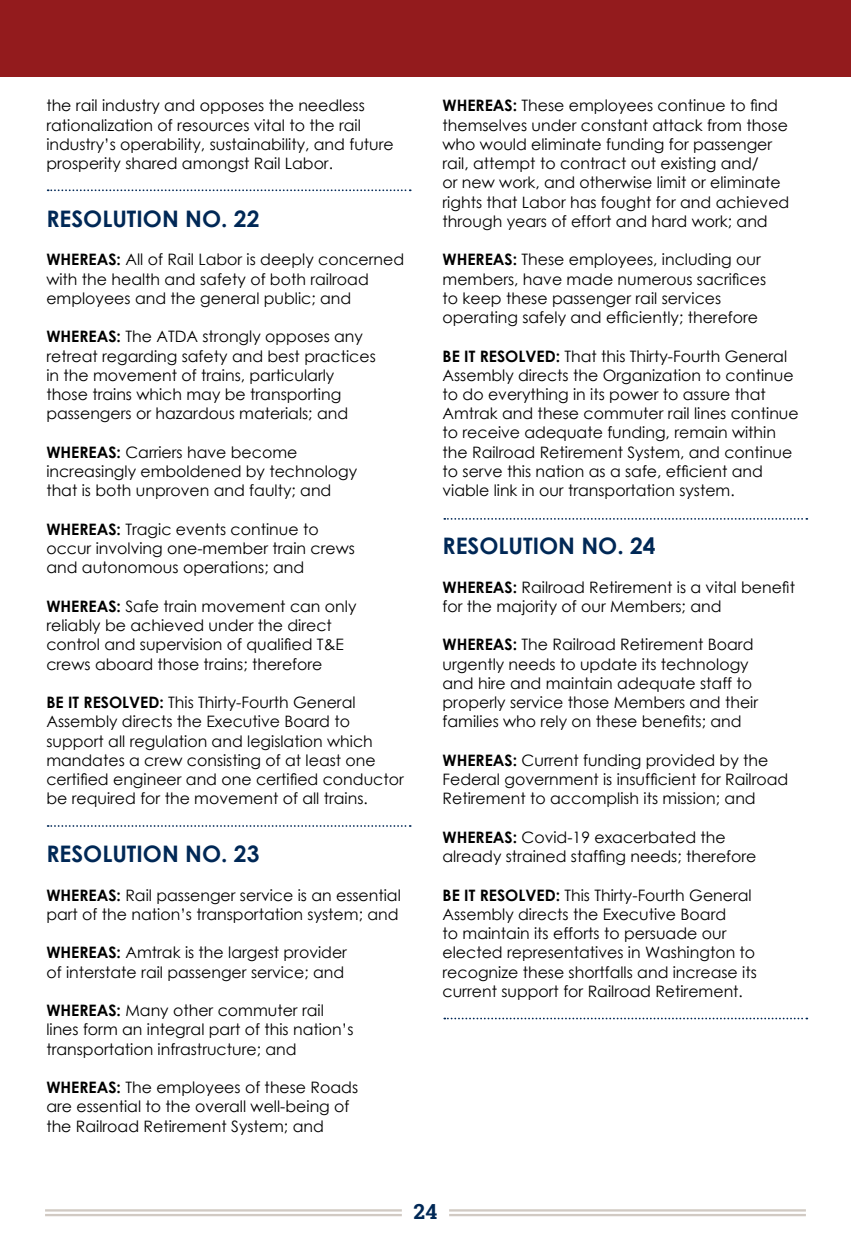
<style>
.page{position:relative;width:851px;height:1260px;background:#fff}
.page>*{position:absolute;margin:0;border:0;box-sizing:border-box;transform-origin:0 0}
.t1{font:700 22.75px "Century Gothic";color:#002856}
.t2{font:700 21px "Roboto Slab";color:#002856}
.t3{font:15.75px/19.2px "Century Gothic";color:#000}
.s1{font-weight:700}
</style>
<div class="page">
<div style="left:0;top:0;width:850px;height:77px;background:#931b1d"></div>
<hr style="left:45px;top:1209px;width:357px;height:3px;background:#d1cac3">
<hr style="left:45px;top:1214px;width:357px;height:2px;background:#d1cac3">
<hr style="left:449px;top:1209px;width:356px;height:3px;background:#d1cac3">
<hr style="left:449px;top:1214px;width:356px;height:2px;background:#d1cac3">
<svg style="left:48px;top:189px;width:362px;height:2px"></svg>
<svg style="left:48px;top:825px;width:362px;height:2px"></svg>
<svg style="left:444px;top:518px;width:363px;height:2px"></svg>
<svg style="left:444px;top:1018px;width:363px;height:1px"></svg>
<p class="t3" style="left:46px;top:96px;width:349px">the rail industry and opposes the needless rationalization of resources vital to the rail industry’s operability, sustainability, and future prosperity shared amongst Rail Labor.</p>
<h1 class="t1" style="left:46px;top:201px;width:214px">RESOLUTION NO. 22</h1>
<p class="t3" style="left:46px;top:250px;width:359px"><span class="s1">WHEREAS:</span> All of Rail Labor is deeply concerned with the health and safety of both railroad employees and the general public; and</p>
<p class="t3" style="left:46px;top:327px;width:331px"><span class="s1">WHEREAS:</span> The ATDA strongly opposes any retreat regarding safety and best practices in the movement of trains, particularly those trains which may be transporting passengers or hazardous materials; and</p>
<p class="t3" style="left:46px;top:442px;width:312px"><span class="s1">WHEREAS:</span> Carriers have become increasingly emboldened by technology that is both unproven and faulty; and</p>
<p class="t3" style="left:46px;top:519px;width:310px"><span class="s1">WHEREAS:</span> Tragic events continue to occur involving one-member train crews and autonomous operations; and</p>
<p class="t3" style="left:46px;top:596px;width:311px"><span class="s1">WHEREAS:</span> Safe train movement can only reliably be achieved under the direct control and supervision of qualified T&amp;E crews aboard those trains; therefore</p>
<p class="t3" style="left:46px;top:692px;width:359px"><span class="s1">BE IT RESOLVED:</span> This Thirty-Fourth General Assembly directs the Executive Board to support all regulation and legislation which mandates a crew consisting of at least one certified engineer and one certified conductor be required for the movement of all trains.</p>
<h1 class="t1" style="left:46px;top:837px;width:214px">RESOLUTION NO. 23</h1>
<p class="t3" style="left:46px;top:885px;width:356px"><span class="s1">WHEREAS:</span> Rail passenger service is an essential part of the nation’s transportation system; and</p>
<p class="t3" style="left:46px;top:943px;width:302px"><span class="s1">WHEREAS:</span> Amtrak is the largest provider of interstate rail passenger service; and</p>
<p class="t3" style="left:46px;top:1001px;width:308px"><span class="s1">WHEREAS:</span> Many other commuter rail lines form an integral part of this nation’s transportation infrastructure; and</p>
<p class="t3" style="left:46px;top:1078px;width:313px"><span class="s1">WHEREAS:</span> The employees of these Roads are essential to the overall well-being of the Railroad Retirement System; and</p>
<p class="t3" style="left:442px;top:96px;width:348px"><span class="s1">WHEREAS:</span> These employees continue to find themselves under constant attack from those who would eliminate funding for passenger rail, attempt to contract out existing and/<br>or new work, and otherwise limit or eliminate rights that Labor has fought for and achieved through years of effort and hard work; and</p>
<p class="t3" style="left:442px;top:250px;width:325px"><span class="s1">WHEREAS:</span> These employees, including our members, have made numerous sacrifices to keep these passenger rail services operating safely and efficiently; therefore</p>
<p class="t3" style="left:442px;top:346px;width:358px"><span class="s1">BE IT RESOLVED:</span> That this Thirty-Fourth General Assembly directs the Organization to continue to do everything in its power to assure that Amtrak and these commuter rail lines continue to receive adequate funding, remain within the Railroad Retirement System, and continue to serve this nation as a safe, efficient and viable link in our transportation system.</p>
<h1 class="t1" style="left:442px;top:529px;width:214px">RESOLUTION NO. 24</h1>
<p class="t3" style="left:442px;top:577px;width:354px"><span class="s1">WHEREAS:</span> Railroad Retirement is a vital benefit for the majority of our Members; and</p>
<p class="t3" style="left:442px;top:635px;width:317px"><span class="s1">WHEREAS:</span> The Railroad Retirement Board urgently needs to update its technology and hire and maintain adequate staff to properly service those Members and their families who rely on these benefits; and</p>
<p class="t3" style="left:442px;top:750px;width:347px"><span class="s1">WHEREAS:</span> Current funding provided by the<br>Federal government is insufficient for Railroad<br>Retirement to accomplish its mission; and</p>
<p class="t3" style="left:442px;top:827px;width:315px"><span class="s1">WHEREAS:</span> Covid-19 exacerbated the already strained staffing needs; therefore</p>
<p class="t3" style="left:442px;top:885px;width:316px"><span class="s1">BE IT RESOLVED:</span> This Thirty-Fourth General Assembly directs the Executive Board<br>to maintain its efforts to persuade our elected representatives in Washington to recognize these shortfalls and increase its current support for Railroad Retirement.</p>
<h2 class="t2" style="left:413px;top:1197px;width:25px">24</h2>
</div>
